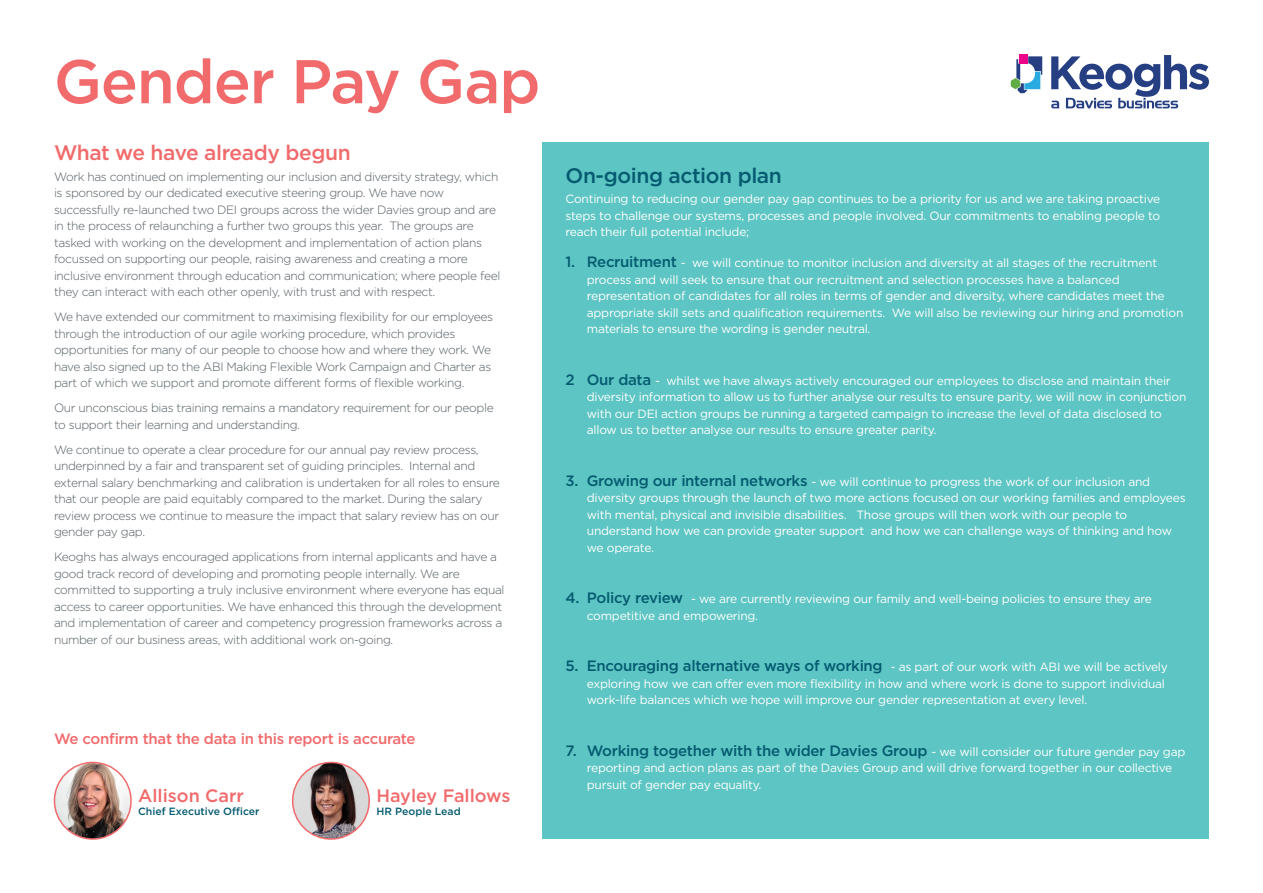
<style>
.page{position:relative;width:1263px;height:893px;background:#fff}
.page>*{position:absolute;margin:0;border:0;box-sizing:border-box;transform-origin:0 0}
.t1{font:500 61.5px "Gotham";letter-spacing:-.02em;color:#f16a6c}
.t2{font:500 21px "Gotham";letter-spacing:-.02em;color:#f16a6c}
.t3{font:500 21px "Gotham";letter-spacing:-.02em;color:#045b70}
.t4{font:500 18px "Gotham";color:#f16a6c}
.t5{font:500 15px "Gotham";letter-spacing:-.02em;color:#045b70}
.t6{font:500 15px "Gotham";letter-spacing:-.02em;color:#f16a6c}
.t7{font:12px/16.5px "Gotham";letter-spacing:-.02em;color:#fff}
.t8{font:300 12px/16.5px "Gotham";letter-spacing:-.03em;color:#535c62}
.t9{font:500 10.5px "Gotham";color:#045b70}
.s1{font-weight:500;font-size:15px;color:#045b70}
.s2{font-weight:400;font-size:12px;color:#fff}
</style>
<div class="page">
<div style="left:542px;top:143px;width:667px;height:696px;background:#5dc5c3"></div>
<svg style="left:1011px;top:56px;width:31px;height:37px"></svg>
<div style="left:1019px;top:54px;width:9px;height:9px;background:#ed028c"></div>
<svg style="left:1051px;top:55px;width:158px;height:53px"></svg>
<img style="left:54px;top:762px;width:77px;height:77px;border-radius:38px">
<div style="left:54px;top:762px;width:78px;height:78px;border:2px solid #f16a6c;border-radius:50%"></div>
<img style="left:293px;top:762px;width:76px;height:77px;border-radius:38px">
<div style="left:292px;top:762px;width:78px;height:78px;border:2px solid #f16a6c;border-radius:50%"></div>
<h1 class="t1" style="left:54px;top:41px;width:488px">Gender Pay Gap</h1>
<h2 class="t2" style="left:54px;top:139px;width:298px">What we have already begun</h2>
<p class="t8" style="left:54px;top:168px;width:448px">Work has continued on implementing our inclusion and diversity strategy, which is sponsored by our dedicated executive steering group. We have now successfully re-launched two DEI groups across the wider Davies group and are in the process of relaunching a further two groups this year. The groups are tasked with working on the development and implementation of action plans focussed on supporting our people, raising awareness and creating a more inclusive environment through education and communication; where people feel they can interact with each other openly, with trust and with respect.</p>
<p class="t8" style="left:54px;top:308px;width:440px">We have extended our commitment to maximising flexibility for our employees through the introduction of our agile working procedure, which provides opportunities for many of our people to choose how and where they work. We have also signed up to the ABI Making Flexible Work Campaign and Charter as part of which we support and promote different forms of flexible working.</p>
<p class="t8" style="left:54px;top:399px;width:441px">Our unconscious bias training remains a mandatory requirement for our people to support their learning and understanding.</p>
<p class="t8" style="left:54px;top:441px;width:447px">We continue to operate a clear procedure for our annual pay review process, underpinned by a fair and transparent set of guiding principles. Internal and external salary benchmarking and calibration is undertaken for all roles to ensure that our people are paid equitably compared to the market. During the salary review process we continue to measure the impact that salary review has on our gender pay gap.</p>
<p class="t8" style="left:54px;top:548px;width:452px">Keoghs has always encouraged applications from internal applicants and have a good track record of developing and promoting people internally. We are committed to supporting a truly inclusive environment where everyone has equal access to career opportunities. We have enhanced this through the development and implementation of career and competency progression frameworks across a number of our business areas, with additional work on-going.</p>
<p class="t6" style="left:54px;top:729px;width:363px">We confirm that the data in this report is accurate</p>
<h3 class="t4" style="left:138px;top:784px;width:107px">Allison Carr</h3>
<p class="t9" style="left:138px;top:805px;width:123px">Chief Executive Officer</p>
<h3 class="t4" style="left:376px;top:784px;width:136px">Hayley Fallows</h3>
<p class="t9" style="left:376px;top:805px;width:86px">HR People Lead</p>
<h2 class="t3" style="left:566px;top:161px;width:218px">On-going action plan</h2>
<p class="t7" style="left:566px;top:191px;width:596px;text-align:justify">Continuing to reducing our gender pay gap continues to be a priority for us and we are taking proactive steps to challenge our systems, processes and people involved. Our commitments to enabling people to reach their full potential include;</p>
<p class="t7" style="left:587px;top:254px;width:598px;text-indent:-21px"><span class="s1">1. Recruitment</span> - we will continue to monitor inclusion and diversity at all stages of the recruitment process and will seek to ensure that our recruitment and selection processes have a balanced representation of candidates for all roles in terms of gender and diversity, where candidates meet the appropriate skill sets and qualification requirements. We will also be reviewing our hiring and promotion materials to ensure the wording is gender neutral.</p>
<p class="t7" style="left:587px;top:372px;width:601px;text-indent:-21px"><span class="s1">2 Our data</span> - whilst we have always actively encouraged our employees to disclose and maintain their diversity information to allow us to further analyse our results to ensure parity, we will now in conjunction with our DEI action groups be running a targeted campaign to increase the level of data disclosed to allow us to better analyse our results to ensure greater parity.</p>
<p class="t7" style="left:587px;top:473px;width:600px;text-indent:-21px"><span class="s1">3. Growing our internal networks</span> - we will continue to progress the work of our inclusion and diversity groups through the launch of two more actions focused on our working families and employees with mental, physical and invisible disabilities. Those groups will then work with our people to understand how we can provide greater support and how we can challenge ways of thinking and how we operate.</p>
<p class="t7" style="left:587px;top:590px;width:566px;text-indent:-21px"><span class="s1">4. Policy review</span> - we are currently reviewing our family and well-being policies to ensure they are competitive and empowering.</p>
<p class="t7" style="left:587px;top:658px;width:583px;text-indent:-21px"><span class="s1">5. Encouraging alternative ways of working</span> - as part of our work with ABI we will be actively exploring how we can offer even more flexibility in how and where work is done to support individual work-life balances which we hope will improve our gender representation at every level.</p>
<p class="t5" style="left:566px;top:741px;width:621px">7. Working together with the wider Davies Group <span class="s2">- we will consider our future gender pay gap</span></p>
<p class="t7" style="left:587px;top:759px;width:587px">reporting and action plans as part of the Davies Group and will drive forward together in our collective pursuit of gender pay equality.</p>
</div>
